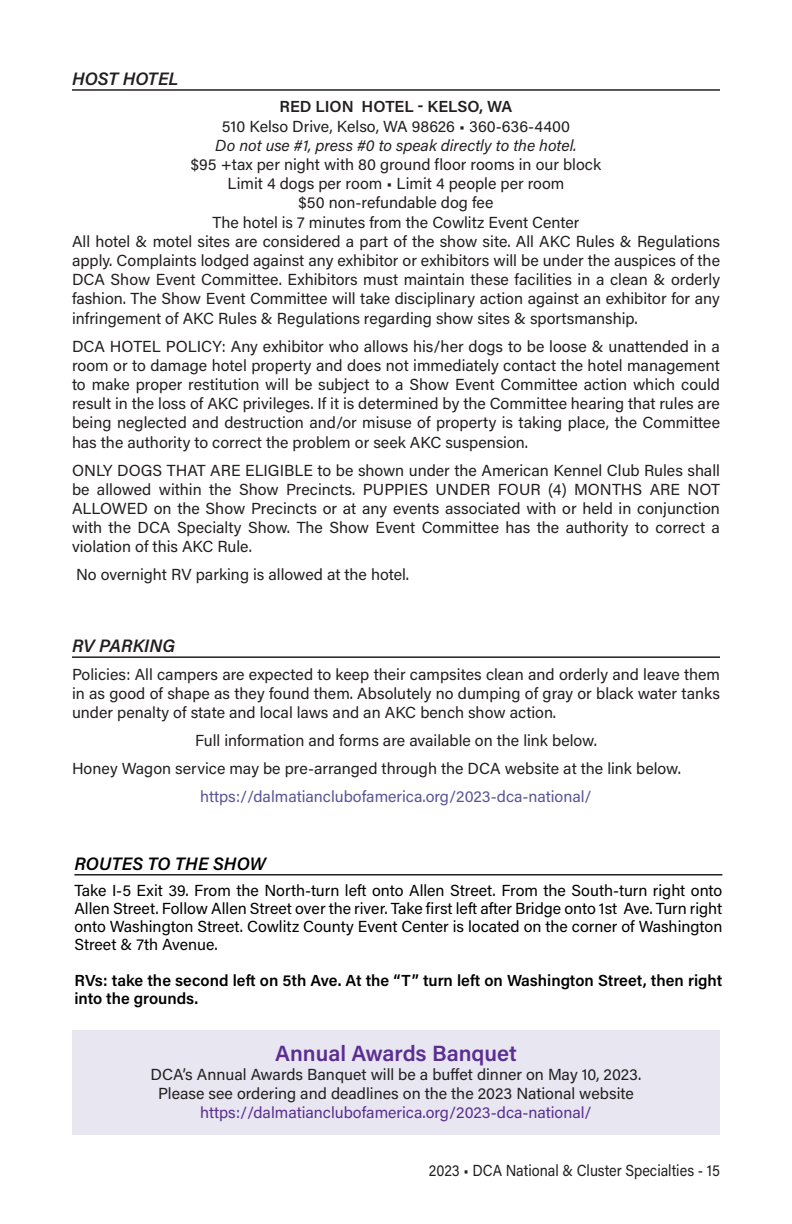
<style>
.page{position:relative;width:792px;height:1224px;background:#fff}
.page>*{position:absolute;margin:0;border:0;box-sizing:border-box;transform-origin:0 0}
.MainText27{font:600 22px "Acumin Pro";color:#5b2e91}
.PLHeaders{font:italic 600 18px "Acumin Pro";letter-spacing:.005em;color:#231f20}
.PLHeaders-2{font:italic 600 18px "Acumin Pro";letter-spacing:.005em;color:#000}
.MainText27-2{font:16px/19.2px "Acumin Pro";color:#231f20;text-align:justify}
.MainText27-3{font:16px/18px "Acumin Pro";color:#000;text-align:justify}
.MainText27-4{font:600 16px/18px "Acumin Pro";color:#000}
.MainText27-5{font:16px "Acumin Pro";color:#585595}
.MainText27-6{font:16px "Acumin Pro";color:#5b2e91}
.MainText27-7{font:italic 16px "Acumin Pro";color:#231f20}
.MainText27-8{font:16px "Acumin Pro";color:#231f20;scale:.9 1}
.MainText27-9{font:600 16px "Acumin Pro";color:#231f20}
</style>
<div class="page">
<hr style="left:72px;top:89px;width:648px;height:2px;background:#231f20">
<hr style="left:72px;top:656px;width:648px;height:2px;background:#231f20">
<hr style="left:74px;top:874px;width:648px;height:2px;background:#231f20">
<div style="left:72px;top:1030px;width:648px;height:104px;background:#e7e6f1"></div>
<p class="PLHeaders" style="left:72px;top:66px;width:108px">HOST HOTEL</p>
<p class="MainText27-9" style="left:280px;top:96px;width:234px">RED LION HOTEL - KELSO, WA</p>
<p class="MainText27-2" style="left:222px;top:116px;width:350px">510 Kelso Drive, Kelso, WA 98626 • 360-636-4400</p>
<p class="MainText27-7" style="left:215px;top:134px;width:363px">Do not use #1, press #0 to speak directly to the hotel.</p>
<p class="MainText27-2" style="left:191px;top:154px;width:412px">$95 +tax per night with 80 ground floor rooms in our block</p>
<p class="MainText27-2" style="left:228px;top:173px;width:338px">Limit 4 dogs per room • Limit 4 people per room</p>
<p class="MainText27-2" style="left:299px;top:193px;width:196px">$50 non-refundable dog fee</p>
<p class="MainText27-2" style="left:212px;top:212px;width:369px">The hotel is 7 minutes from the Cowlitz Event Center</p>
<p class="MainText27-2" style="left:72px;top:231px;width:650px">All hotel &amp; motel sites are considered a part of the show site. All AKC Rules &amp; Regulations apply. Complaints lodged against any exhibitor or exhibitors will be under the auspices of the DCA Show Event Committee. Exhibitors must maintain these facilities in a clean &amp; orderly fashion. The Show Event Committee will take disciplinary action against an exhibitor for any infringement of AKC Rules &amp; Regulations regarding show sites &amp; sportsmanship.</p>
<p class="MainText27-2" style="left:72px;top:336px;width:650px">DCA HOTEL POLICY: Any exhibitor who allows his/her dogs to be loose &amp; unattended in a room or to damage hotel property and does not immediately contact the hotel management to make proper restitution will be subject to a Show Event Committee action which could result in the loss of AKC privileges. If it is determined by the Committee hearing that rules are being neglected and destruction and/or misuse of property is taking place, the Committee has the authority to correct the problem or seek AKC suspension.</p>
<p class="MainText27-2" style="left:72px;top:460px;width:650px">ONLY DOGS THAT ARE ELIGIBLE to be shown under the American Kennel Club Rules shall be allowed within the Show Precincts. PUPPIES UNDER FOUR (4) MONTHS ARE NOT ALLOWED on the Show Precincts or at any events associated with or held in conjunction with the DCA Specialty Show. The Show Event Committee has the authority to correct a violation of this AKC Rule.</p>
<p class="MainText27-2" style="left:76px;top:565px;width:335px">No overnight RV parking is allowed at the hotel.</p>
<p class="PLHeaders" style="left:72px;top:633px;width:105px">RV PARKING</p>
<p class="MainText27-2" style="left:72px;top:664px;width:650px">Policies: All campers are expected to keep their campsites clean and orderly and leave them in as good of shape as they found them. Absolutely no dumping of gray or black water tanks under penalty of state and local laws and an AKC bench show action.</p>
<p class="MainText27-2" style="left:195px;top:730px;width:403px">Full information and forms are available on the link below.</p>
<p class="MainText27-2" style="left:72px;top:758px;width:610px">Honey Wagon service may be pre-arranged through the DCA website at the link below.</p>
<p class="MainText27-5" style="left:200px;top:785px;width:393px">https://dalmatianclubofamerica.org/2023-dca-national/</p>
<p class="PLHeaders-2" style="left:74px;top:851px;width:193px">ROUTES TO THE SHOW</p>
<p class="MainText27-3" style="left:74px;top:881px;width:650px">Take I-5 Exit 39. From the North-turn left onto Allen Street. From the South-turn right onto Allen Street. Follow Allen Street over the river. Take first left after Bridge onto 1st Ave. Turn right onto Washington Street. Cowlitz County Event Center is located on the corner of Washington Street &amp; 7th Avenue.</p>
<p class="MainText27-4" style="left:74px;top:971px;width:649px">RVs: take the second left on 5th Ave. At the “T” turn left on Washington Street, then right into the grounds.</p>
<p class="MainText27" style="left:275px;top:1038px;width:243px">Annual Awards Banquet</p>
<p class="MainText27-2" style="left:151px;top:1064px;width:492px">DCA’s Annual Awards Banquet will be a buffet dinner on May 10, 2023.</p>
<p class="MainText27-2" style="left:158px;top:1083px;width:477px">Please see ordering and deadlines on the the 2023 National website</p>
<p class="MainText27-6" style="left:200px;top:1102px;width:393px">https://dalmatianclubofamerica.org/2023-dca-national/</p>
<p class="MainText27-8" style="left:429px;top:1159px;width:325px">2023 • DCA National &amp; Cluster Specialties - 15</p>
</div>
